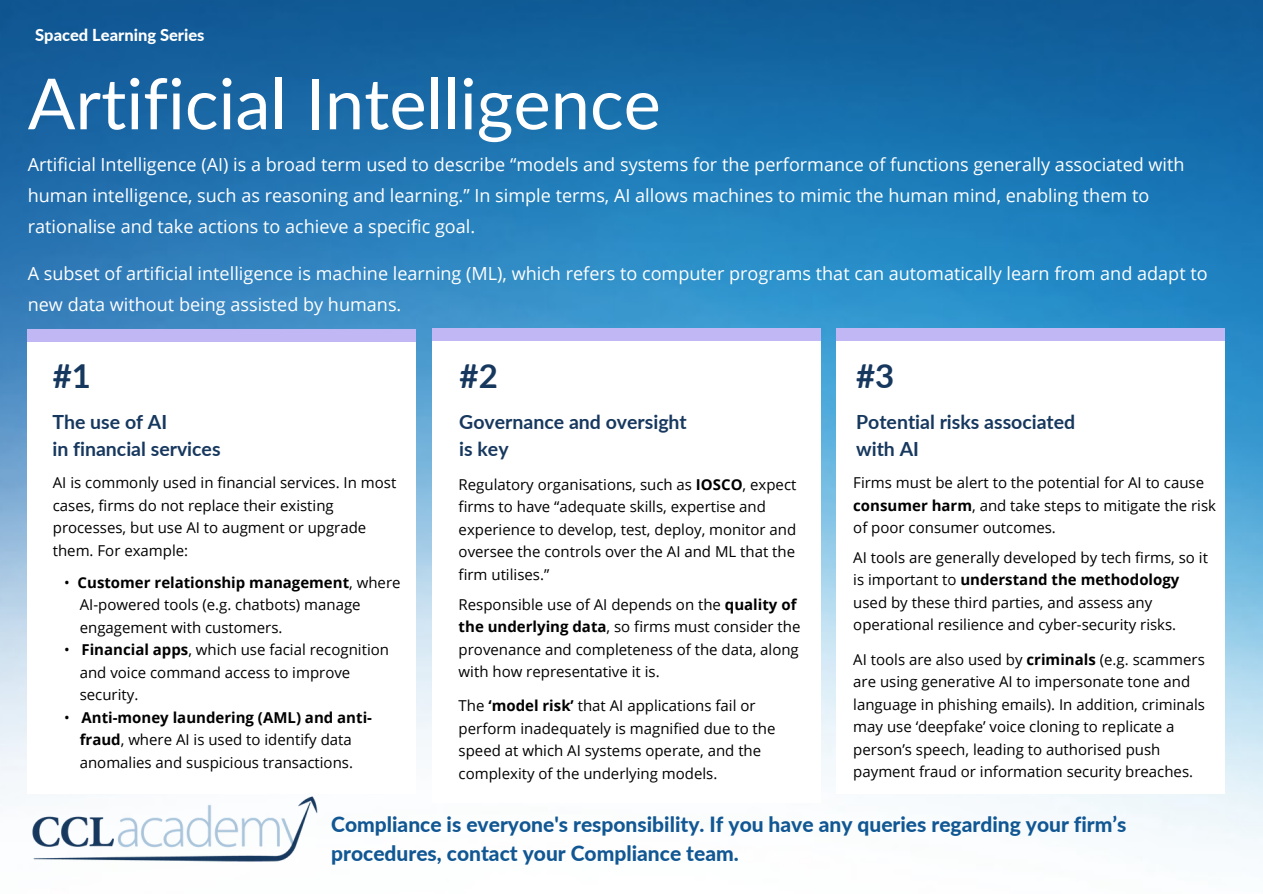
<style>
.page{position:relative;width:1263px;height:894px;background:#fff}
.page>*{position:absolute;margin:0;border:0;box-sizing:border-box;transform-origin:0 0}
.t1{font:70.5px "Lato";color:#fff}
.t2{font:700 33px "Lato";color:#17385e}
.t3{font:800 21px/29.2px "Lato";color:#115793}
.t4{font:700 19.5px/27px "Lato";color:#17385e}
.t5{font:18px/30.9px "Open Sans";color:#fff}
.t6{font:800 16.5px "Lato";color:#fff}
.t7{font:15px/22.5px "Open Sans";color:#000}
.t8{font:700 15px "Open Sans";color:#000}
.s1{font-weight:400}
.s2{font-weight:700}
</style>
<div class="page">
<img style="left:0;top:0;width:1263px;height:851px">
<div style="left:28px;top:332px;width:388px;height:461px;background:#fff"></div>
<div style="left:837px;top:332px;width:388px;height:461px;background:#fff"></div>
<img style="left:28px;top:793px;width:293px;height:69px">
<div style="left:432px;top:332px;width:388px;height:470px;background:#fff"></div>
<div style="left:28px;top:329px;width:388px;height:12px;background:#c1b7f4"></div>
<div style="left:432px;top:328px;width:388px;height:13px;background:#c1b7f4"></div>
<div style="left:837px;top:328px;width:388px;height:13px;background:#c1b7f4"></div>
<p class="t6" style="left:35px;top:25px;width:171px">Spaced Learning Series</p>
<p class="t1" style="left:28px;top:60px;width:635px">Artificial Intelligence</p>
<p class="t5" style="left:28px;top:149px;width:1158px">Artificial Intelligence (AI) is a broad term used to describe “models and systems for the performance of functions generally associated with human intelligence, such as reasoning and learning.” In simple terms, AI allows machines to mimic the human mind, enabling them to rationalise and take actions to achieve a specific goal.</p>
<p class="t5" style="left:28px;top:257px;width:1181px">A subset of artificial intelligence is machine learning (ML), which refers to computer programs that can automatically learn from and adapt to new data without being assisted by humans.</p>
<p class="t2" style="left:53px;top:355px;width:40px">#1</p>
<p class="t4" style="left:52px;top:407px;width:116px">The use of AI</p>
<p class="t4" style="left:52px;top:434px;width:170px">in financial services</p>
<p class="t7" style="left:53px;top:471px;width:345px">AI is commonly used in financial services. In most cases, firms do not replace their existing processes, but use AI to augment or upgrade them. For example:</p>
<p class="t8" style="left:64px;top:571px;width:338px"><span class="s1">•</span> Customer relationship management<span class="s1">, where</span></p>
<p class="t7" style="left:80px;top:593px;width:282px">AI-powered tools (e.g. chatbots) manage</p>
<p class="t7" style="left:80px;top:615px;width:204px">engagement with customers.</p>
<p class="t7" style="left:64px;top:638px;width:326px">• <span class="s2">Financial apps</span>, which use facial recognition</p>
<p class="t7" style="left:80px;top:660px;width:272px">and voice command access to improve</p>
<p class="t7" style="left:80px;top:683px;width:60px">security.</p>
<p class="t8" style="left:64px;top:706px;width:309px"><span class="s1">•</span> Anti-money laundering (AML) and anti-</p>
<p class="t7" style="left:80px;top:728px;width:274px"><span class="s2">fraud</span>, where AI is used to identify data</p>
<p class="t7" style="left:80px;top:750px;width:275px">anomalies and suspicious transactions.</p>
<p class="t2" style="left:460px;top:355px;width:40px">#2</p>
<p class="t4" style="left:459px;top:408px;width:229px">Governance and oversight is key</p>
<p class="t7" style="left:459px;top:472px;width:339px">Regulatory organisations, such as <span class="s2">IOSCO</span>, expect firms to have “adequate skills, expertise and experience to develop, test, deploy, monitor and oversee the controls over the AI and ML that the firm utilises.”</p>
<p class="t7" style="left:459px;top:592px;width:343px">Responsible use of AI depends on the <span class="s2">quality of the underlying data</span>, so firms must consider the provenance and completeness of the data, along with how representative it is.</p>
<p class="t7" style="left:459px;top:693px;width:318px">The <span class="s2">‘model risk’</span> that AI applications fail or perform inadequately is magnified due to the speed at which AI systems operate, and the complexity of the underlying models.</p>
<p class="t2" style="left:856px;top:355px;width:40px">#3</p>
<p class="t4" style="left:856px;top:408px;width:221px">Potential risks associated with AI</p>
<p class="t7" style="left:853px;top:471px;width:364px">Firms must be alert to the potential for AI to cause <span class="s2">consumer harm</span>, and take steps to mitigate the risk of poor consumer outcomes.</p>
<p class="t7" style="left:853px;top:545px;width:356px">AI tools are generally developed by tech firms, so it is important to <span class="s2">understand the methodology </span>used by these third parties, and assess any operational resilience and cyber-security risks.</p>
<p class="t7" style="left:853px;top:647px;width:353px">AI tools are also used by <span class="s2">criminals</span> (e.g. scammers are using generative AI to impersonate tone and language in phishing emails). In addition, criminals may use ‘deepfake’ voice cloning to replicate a person’s speech, leading to authorised push payment fraud or information security breaches.</p>
<p class="t3" style="left:331px;top:809px;width:797px">Compliance is everyone's responsibility. If you have any queries regarding your firm’s procedures, contact your Compliance team.</p>
</div>
